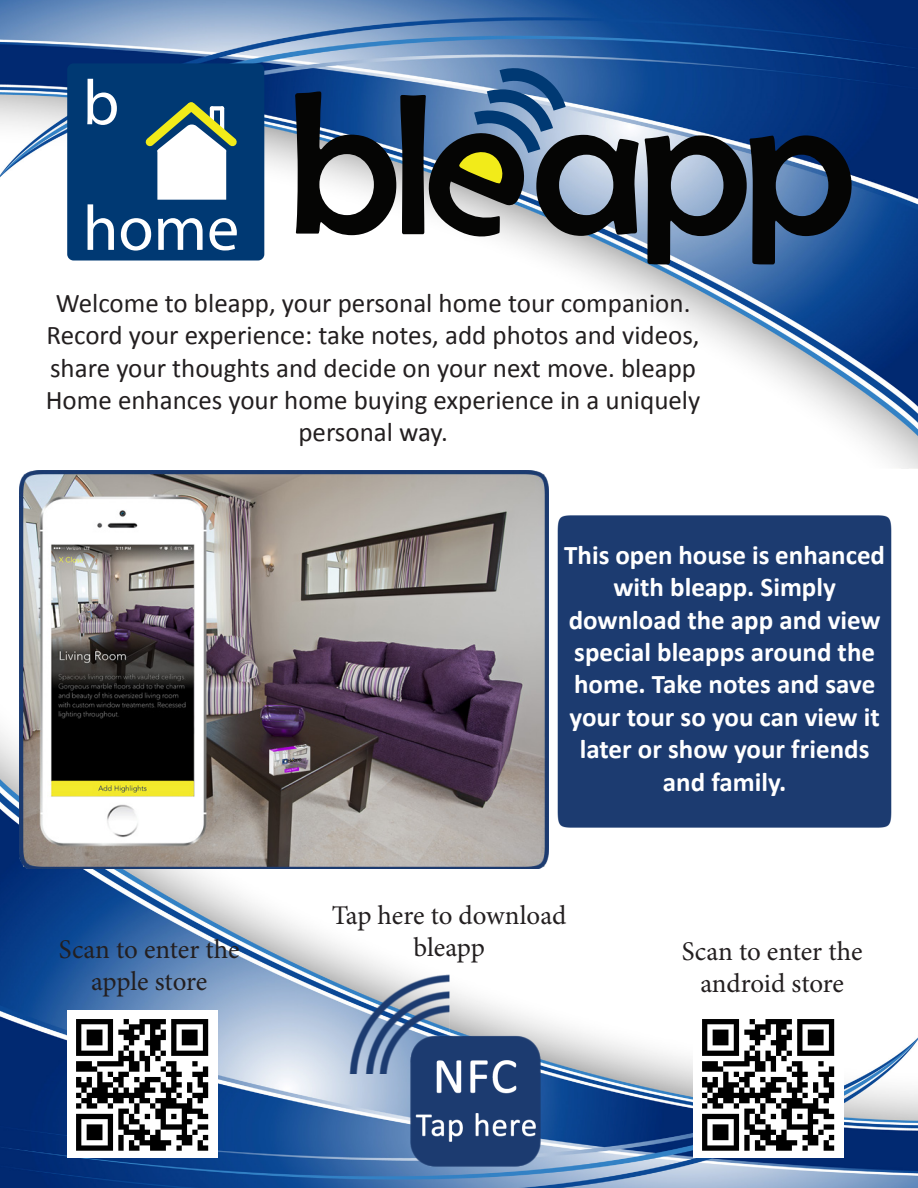
<style>
.page{position:relative;width:918px;height:1188px;background:#fff}
.page>*{position:absolute;margin:0;border:0;box-sizing:border-box;transform-origin:0 0}
.t1{font:203.25px "Berlin Sans FB";color:#050504}
.t2{font:64.05px/125.6px "Myriad Pro";color:#fff}
.t3{font:27px/32.4px "Calibri";color:#231f20;text-align:center}
.t4{font:700 27px/32.4px "Calibri";color:#fff;text-align:center}
.t5{font:27px/32.4px "Minion Pro";letter-spacing:-.005em;color:#231f20;text-align:center}
</style>
<div class="page">
<img style="left:0;top:731px;width:918px;height:457px">
<img style="left:0;top:0;width:918px;height:469px">
<div style="left:69px;top:66px;width:193px;height:192px;background:#003973;border-radius:4px"></div>
<div style="left:67px;top:63px;width:197px;height:198px;border:4px solid #003973;border-radius:4px"></div>
<div style="left:157px;top:148px;width:69px;height:52px;background:#fff;border:4px solid #fff"></div>
<svg style="left:145px;top:102px;width:92px;height:55px"></svg>
<svg style="left:212px;top:106px;width:10px;height:4px"></svg>
<img style="left:694px;top:1010px;width:150px;height:147px">
<img style="left:68px;top:1010px;width:150px;height:147px">
<img style="left:349px;top:974px;width:192px;height:192px">
<img style="left:19px;top:470px;width:530px;height:399px">
<div style="left:555px;top:515px;width:339px;height:315px;background:#1c3b70"></div>
<svg style="left:412px;top:68px;width:163px;height:180px;background:#97aebd"></svg>
<p class="t2" style="left:83px;top:39px;width:158px">b home</p>
<p class="t1" style="left:288px;top:52px;width:149px">bl</p>
<p class="t1" style="left:532px;top:51px;width:326px">app</p>
<p class="t3" style="left:46px;top:287px;width:656px">Welcome to bleapp, your personal home tour companion.<br>Record your experience: take notes, add photos and videos, share your thoughts and decide on your next move. bleapp Home enhances your home buying experience in a uniquely personal way.</p>
<p class="t4" style="left:564px;top:539px;width:322px">This open house is enhanced with bleapp. Simply download the app and view special bleapps around the home. Take notes and save your tour so you can view it later or show your friends and family.</p>
<p class="t5" style="left:332px;top:899px;width:236px">Tap here to download bleapp</p>
<p class="t5" style="left:59px;top:933px;width:182px">Scan to enter the apple store</p>
<p class="t5" style="left:682px;top:935px;width:182px">Scan to enter the android store</p>
</div>
